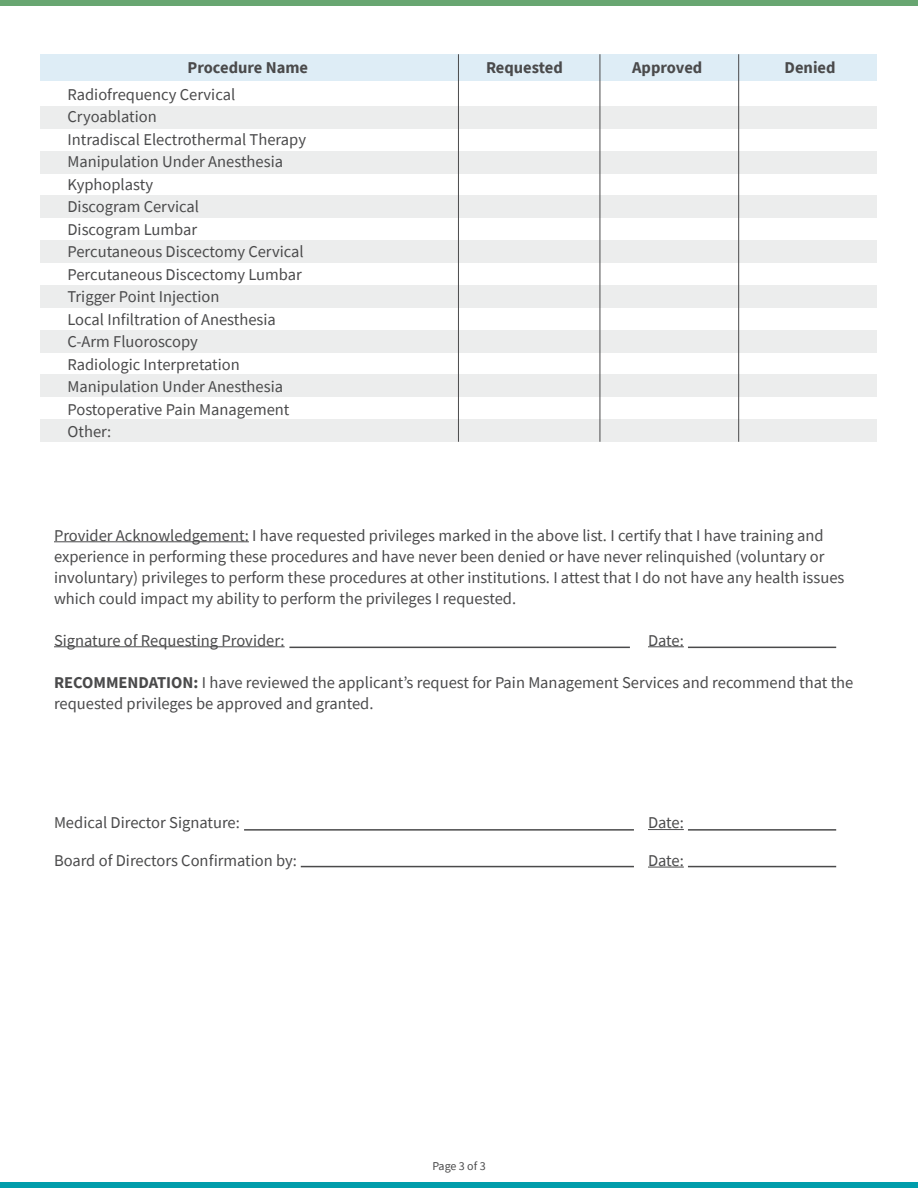
<style>
.page{position:relative;width:918px;height:1188px;background:#fff}
.page>*{position:absolute;margin:0;border:0;box-sizing:border-box;transform-origin:0 0}
.t1{font:16.5px/22.5px "Source Sans Pro";color:#4a4a4b}
.t2{font:700 16.5px "Source Sans Pro";color:#4a4a4b}
.t3{font:12px "Source Sans Pro";letter-spacing:-.005em;color:#4a4a4b}
.s1{font-weight:700}
</style>
<div class="page">
<hr style="left:289px;top:647px;width:341px;height:1px;background:#4a4a4b">
<hr style="left:244px;top:829px;width:390px;height:2px;background:#4a4a4b">
<hr style="left:301px;top:866px;width:333px;height:1px;background:#4a4a4b">
<hr style="left:688px;top:647px;width:148px;height:1px;background:#4a4a4b">
<hr style="left:688px;top:829px;width:148px;height:2px;background:#4a4a4b">
<hr style="left:688px;top:866px;width:148px;height:1px;background:#4a4a4b">
<div style="left:0;top:1183px;width:918px;height:5px;background:#009dab"></div>
<div style="left:0;top:0;width:918px;height:5px;background:#68a671"></div>
<div style="left:41px;top:196px;width:836px;height:22px;background:#eceded"></div>
<div style="left:41px;top:285px;width:836px;height:23px;background:#eceded"></div>
<div style="left:41px;top:330px;width:836px;height:22px;background:#eceded"></div>
<div style="left:41px;top:374px;width:836px;height:23px;background:#eceded"></div>
<div style="left:41px;top:419px;width:836px;height:23px;background:#eceded"></div>
<div style="left:41px;top:106px;width:836px;height:23px;background:#eceded"></div>
<div style="left:41px;top:151px;width:836px;height:22px;background:#eceded"></div>
<div style="left:41px;top:240px;width:836px;height:23px;background:#eceded"></div>
<div style="left:41px;top:54px;width:836px;height:27px;background:#deedf6"></div>
<hr style="left:458px;top:54px;width:1px;height:388px;background:#4a4a4b">
<hr style="left:738px;top:54px;width:1px;height:388px;background:#4a4a4b">
<hr style="left:600px;top:54px;width:1px;height:388px;background:#4a4a4b">
<hr style="left:54px;top:541px;width:195px;height:1px;background:#4a4a4b">
<hr style="left:54px;top:646px;width:231px;height:1px;background:#4a4a4b">
<hr style="left:648px;top:646px;width:36px;height:1px;background:#4a4a4b">
<hr style="left:648px;top:829px;width:36px;height:1px;background:#4a4a4b">
<hr style="left:648px;top:867px;width:36px;height:1px;background:#4a4a4b">
<p class="t2" style="left:188px;top:56px;width:122px">Procedure Name</p>
<p class="t2" style="left:486px;top:56px;width:78px">Requested</p>
<p class="t2" style="left:632px;top:56px;width:72px">Approved</p>
<p class="t2" style="left:785px;top:56px;width:53px">Denied</p>
<p class="t1" style="left:67px;top:83px;width:240px">Radiofrequency Cervical<br>Cryoablation<br>Intradiscal Electrothermal Therapy<br>Manipulation Under Anesthesia<br>Kyphoplasty<br>Discogram Cervical<br>Discogram Lumbar<br>Percutaneous Discectomy Cervical<br>Percutaneous Discectomy Lumbar<br>Trigger Point Injection<br>Local Infiltration of Anesthesia<br>C-Arm Fluoroscopy<br>Radiologic Interpretation<br>Manipulation Under Anesthesia<br>Postoperative Pain Management<br>Other:</p>
<p class="t1" style="left:54px;top:524px;width:792px;line-height:21px">Provider Acknowledgement: I have requested privileges marked in the above list. I certify that I have training and experience in performing these procedures and have never been denied or have never relinquished (voluntary or involuntary) privileges to perform these procedures at other institutions. I attest that I do not have any health issues which could impact my ability to perform the privileges I requested.</p>
<p class="t1" style="left:54px;top:629px;width:232px">Signature of Requesting Provider:</p>
<p class="t1" style="left:648px;top:629px;width:37px">Date:</p>
<p class="t1" style="left:54px;top:671px;width:801px;line-height:21px"><span class="s1">RECOMMENDATION:</span> I have reviewed the applicant’s request for Pain Management Services and recommend that the requested privileges be approved and granted.</p>
<p class="t1" style="left:54px;top:812px;width:187px">Medical Director Signature:</p>
<p class="t1" style="left:648px;top:812px;width:37px">Date:</p>
<p class="t1" style="left:54px;top:849px;width:245px">Board of Directors Confirmation by:</p>
<p class="t1" style="left:648px;top:849px;width:37px">Date:</p>
<p class="t3" style="left:432px;top:1158px;width:55px">Page 3 of 3</p>
</div>
